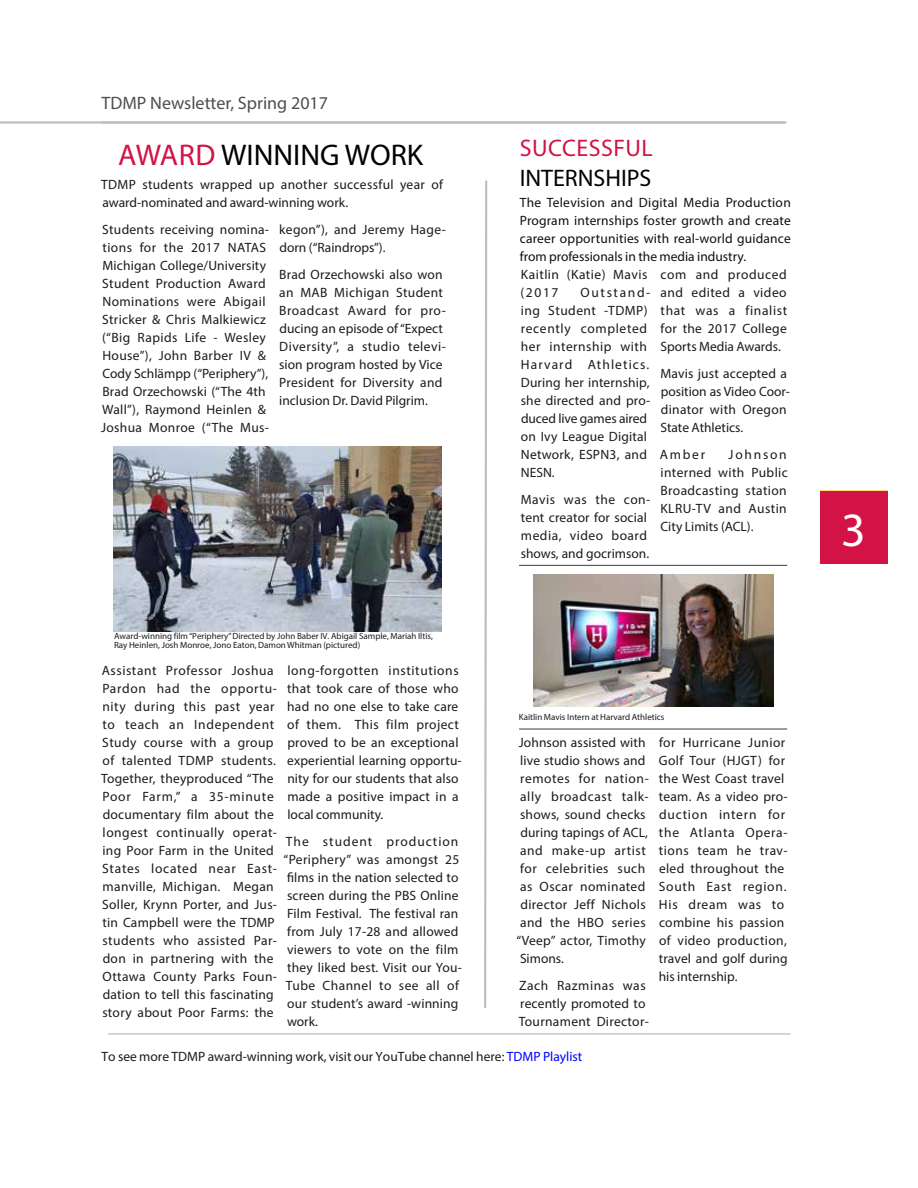
<style>
.page{position:relative;width:918px;height:1188px;background:#fff}
.page>*{position:absolute;margin:0;border:0;box-sizing:border-box;transform-origin:0 0}
.t1{font:48px "Myriad Pro";color:#fff}
.t2{font:30px "Myriad Pro";color:#000}
.t3{font:24px "Myriad Pro";color:#000}
.t4{font:24px "Myriad Pro";letter-spacing:.02em;color:#d31245}
.t5{font:18px "Myriad Pro";color:#514d4f}
.t6{font:13.5px/18px "Myriad Pro";letter-spacing:.02em;color:#1b1a1e}
.t7{font:13.5px/18px "Myriad Pro";color:#150f0c;text-align:justify}
.t8{font:13.5px "Myriad Pro";color:#1b1a1e}
.t9{font:9px/9px "Myriad Pro";color:#1b1a1e}
.s1{color:#d31245}
.s2{color:#00f}
</style>
<div class="page">
<hr style="left:519px;top:728px;width:268px;height:2px;background:#4d4442">
<hr style="left:519px;top:565px;width:268px;height:1px;background:#4d4442">
<hr style="left:108px;top:1033px;width:683px;height:2px;background:#bcc9d7">
<hr style="left:0;top:121px;width:786px;height:3px;background:#c1bbba">
<svg style="left:484px;top:180px;width:4px;height:828px"></svg>
<img style="left:114px;top:447px;width:327px;height:184px">
<img style="left:534px;top:575px;width:240px;height:131px">
<div style="left:820px;top:491px;width:67px;height:73px;background:#d31245"></div>
<h3 class="t5" style="left:101px;top:92px;width:228px">TDMP Newsletter, Spring 2017</h3>
<h2 class="t2" style="left:118px;top:136px;width:306px"><span class="s1">AWARD</span> WINNING WORK</h2>
<p class="t6" style="left:101px;top:175px;width:343px">TDMP students wrapped up another successful year of award-nominated and award-winning work.</p>
<p class="t6" style="left:101px;top:220px;width:170px">Students receiving nomina&shy;tions for the 2017 NATAS<br>Michigan College/University<br>Student Production Award<br>Nominations were Abigail<br>Stricker &amp; Chris Malkiewicz (“Big Rapids Life - Wesley<br>House”), John Barber IV &amp;<br>Cody Schlämpp (“Periphery”),<br>Brad Orzechowski (“The 4th<br>Wall”), Raymond Heinlen &amp;<br>Joshua Monroe (“The Mus-</p>
<p class="t6" style="left:279px;top:220px;width:168px">kegon”), and Jeremy Hage&shy;dorn (“Raindrops”).</p>
<p class="t6" style="left:279px;top:265px;width:168px">Brad Orzechowski also won an MAB Michigan Student<br>Broadcast Award for pro&shy;ducing an episode of “Expect<br>Diversity”, a studio televi&shy;sion program hosted by Vice<br>President for Diversity and inclusion Dr. David Pilgrim.</p>
<p class="t9" style="left:114px;top:631px;width:320px">Award-winning film “Periphery” Directed by John Baber IV. Abigail Sample, Mariah Iltis,<br>Ray Heinlen, Josh Monroe, Jono Eaton, Damon Whitman (pictured)</p>
<p class="t6" style="left:101px;top:661px;width:177px">Assistant Professor Joshua<br>Pardon had the opportu&shy;nity during this past year to teach an Independent<br>Study course with a group of talented TDMP students.<br>Together, theyproduced “The<br>Poor Farm,” a 35-minute documentary film about the longest continually operat&shy;ing Poor Farm in the United<br>States located near East&shy;manville, Michigan. Megan<br>Soller, Krynn Porter, and Jus&shy;tin Campbell were the TDMP students who assisted Par&shy;don in partnering with the<br>Ottawa County Parks Foun&shy;dation to tell this fascinating story about Poor Farms: the</p>
<p class="t6" style="left:287px;top:661px;width:176px">long-forgotten institutions that took care of those who had no one else to take care of them. This film project proved to be an exceptional experiential learning opportu&shy;nity for our students that also made a positive impact in a local community.</p>
<p class="t6" style="left:284px;top:832px;width:180px">The student production “Periphery” was amongst 25 films in the nation selected to screen during the PBS Online<br>Film Festival. The festival ran from July 17-28 and allowed viewers to vote on the film they liked best. Visit our You-<br>Tube Channel to see all of our student’s award -winning work.</p>
<h3 class="t4" style="left:520px;top:133px;width:135px">SUCCESSFUL</h3>
<h3 class="t3" style="left:520px;top:163px;width:133px">INTERNSHIPS</h3>
<p class="t7" style="left:520px;top:193px;width:273px">The Television and Digital Media Production Program internships foster growth and create career opportunities with real-world guidance from professionals in the media industry.</p>
<p class="t6" style="left:520px;top:265px;width:128px">Kaitlin (Katie) Mavis (2017</p>
<p class="t6" style="left:521px;top:283px;width:131px;text-indent:60px">Outstand&shy;ing Student -TDMP) recently completed her internship with<br>Harvard Athletics.<br>During her internship, she directed and pro&shy;duced live games aired on Ivy League Digital<br>Network, ESPN3, and<br>NESN.</p>
<p class="t6" style="left:521px;top:490px;width:131px">Mavis was the con&shy;tent creator for social media, video board shows, and gocrimson.</p>
<p class="t6" style="left:660px;top:265px;width:128px;text-align:justify">com and produced and edited a video that was a finalist for the 2017 College Sports Media Awards.</p>
<p class="t6" style="left:660px;top:364px;width:131px">Mavis just accepted a position as Video Coor&shy;dinator with Oregon<br>State Athletics.</p>
<p class="t6" style="left:660px;top:445px;width:47px">Amber</p>
<p class="t6" style="left:660px;top:445px;width:129px;text-align:justify;text-indent:68px">Johnson interned with Public Broadcasting station KLRU-TV and Austin City Limits (ACL).</p>
<p class="t9" style="left:519px;top:712px;width:147px">Kaitlin Mavis Intern at Harvard Athletics</p>
<p class="t6" style="left:516px;top:733px;width:134px">Johnson assisted with live studio shows and remotes for nation&shy;ally broadcast talk&shy;shows, sound checks during tapings of ACL, and make-up artist for celebrities such as Oscar nominated director Jeff Nichols and the HBO series “Veep” actor, Timothy<br>Simons.</p>
<p class="t6" style="left:519px;top:976px;width:131px">Zach Razminas was recently promoted to<br>Tournament Director-</p>
<p class="t6" style="left:659px;top:733px;width:130px">for Hurricane Junior<br>Golf Tour (HJGT) for the West Coast travel team. As a video pro&shy;duction intern for the Atlanta Opera&shy;tions team he trav&shy;eled throughout the<br>South East region.<br>His dream was to combine his passion of video production, travel and golf during his internship.</p>
<p class="t8" style="left:101px;top:1049px;width:482px">To see more TDMP award-winning work, visit our YouTube channel here: <span class="s2">TDMP Playlist</span></p>
<h1 class="t1" style="left:841px;top:500px;width:26px">3</h1>
</div>
